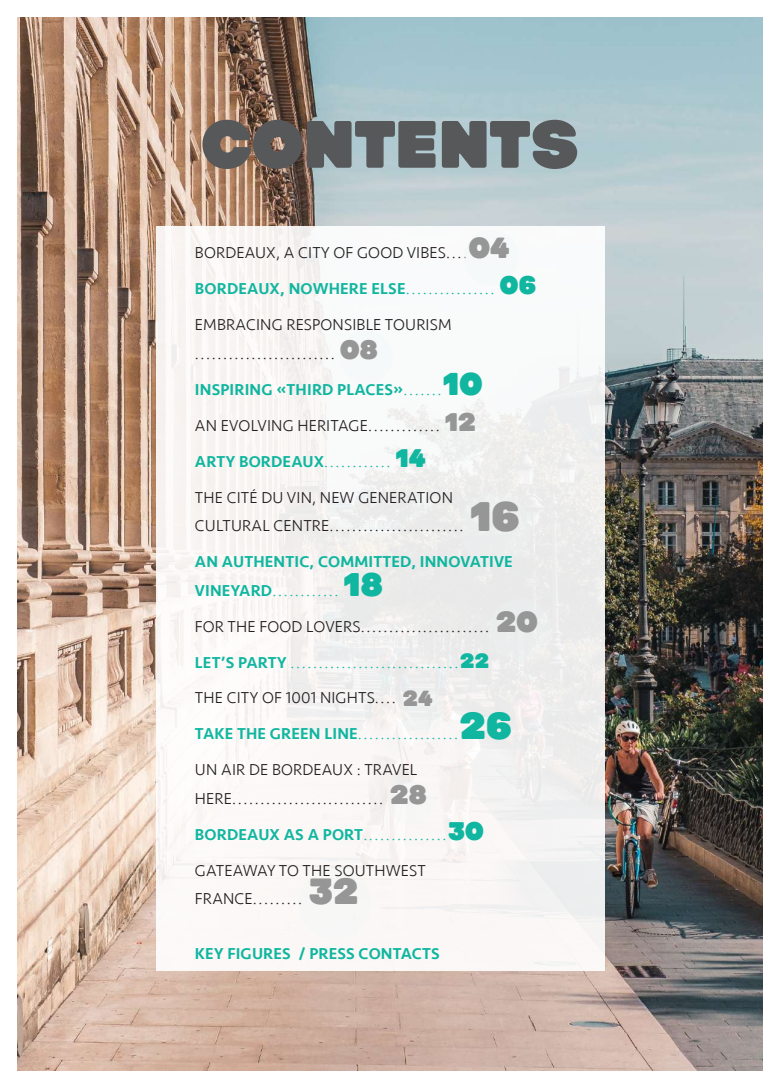
<style>
.page{position:relative;width:780px;height:1088px;background:#fff}
.page>*{position:absolute;margin:0;border:0;box-sizing:border-box;transform-origin:0 0}
.t1{font:700 68.75px "Hammer";letter-spacing:-.01em;color:#57585a}
.t2{font:700 42.5px "Hammer";color:#969696}
.t3{font:700 38.75px "Hammer";color:#10b6a0}
.t4{font:700 37.5px "Hammer";color:#969696}
.t5{font:300 16.25px/28.8px "Seravek";letter-spacing:.01em;color:#231f20}
.t6{font:500 16.25px/28.8px "Seravek";letter-spacing:.01em;color:#10b6a0}
.t7{font:300 16.25px "Seravek";color:#10b6a0}
.s1{color:#969696}
.s2{font-family:"Hammer";font-weight:700;font-size:30px;color:#969696}
.s3{font-weight:300}
.s4{font-family:"Hammer";font-weight:700;font-size:26.25px}
.s5{font-family:"Hammer";font-weight:700;font-size:27.5px;color:#969696}
.s6{font-family:"Hammer";font-weight:700;font-size:32.5px}
.s7{font-family:"Hammer";font-weight:700;font-size:26.25px;color:#969696}
.s8{font-family:"Hammer";font-weight:700;font-size:33.75px}
.s9{font-weight:500}
.s10{font-family:"Hammer";font-weight:700;font-size:21.25px}
.s11{font-family:"Hammer";font-weight:700;font-size:22.5px;color:#969696}
</style>
<div class="page">
<img style="left:18px;top:18px;width:744px;height:1052px">
<div style="left:156px;top:227px;width:448px;height:744px;background:linear-gradient(to right,#fbf8f6,#f0f1f1)"></div>
<h1 class="t1" style="left:201px;top:108px;width:378px">CONTENTS</h1>
<p class="t5" style="left:195px;top:238px;width:316px">BORDEAUX, A CITY OF GOOD VIBES...<span class="s1">.</span><span class="s2">04</span></p>
<p class="t6" style="left:195px;top:274px;width:342px">BORDEAUX, NOWHERE ELSE<span class="s3">................</span> <span class="s4">06</span></p>
<p class="t5" style="left:195px;top:310px;width:258px;line-height:29.6px">EMBRACING RESPONSIBLE TOURISM ......................... <span class="s5">08</span></p>
<p class="t6" style="left:195px;top:375px;width:289px">INSPIRING «THIRD PLACES»<span class="s3">.......</span><span class="s6">10</span></p>
<p class="t5" style="left:195px;top:411px;width:282px">AN EVOLVING HERITAGE............. <span class="s7">12</span></p>
<p class="t6" style="left:195px;top:447px;width:232px">ARTY BORDEAUX<span class="s3">............</span> <span class="s4">14</span></p>
<p class="t5" style="left:195px;top:483px;width:270px">THE CITÉ DU VIN, NEW GENERATION<br>CULTURAL CENTRE........................</p>
<h2 class="t2" style="left:470px;top:494px;width:51px">16</h2>
<p class="t6" style="left:195px;top:547px;width:319px">AN AUTHENTIC, COMMITTED, INNOVATIVE<br>VINEYARD<span class="s3">............</span> <span class="s8">18</span></p>
<p class="t5" style="left:195px;top:612px;width:344px">FOR THE FOOD LOVERS....................... <span class="s2">20</span></p>
<p class="t7" style="left:195px;top:652px;width:295px"><span class="s9">LET’S PARTY</span> ..............................<span class="s10">22</span></p>
<p class="t5" style="left:195px;top:684px;width:239px">THE CITY OF 1001 NIGHTS.... <span class="s11">24</span></p>
<p class="t7" style="left:195px;top:724px;width:264px"><span class="s9">TAKE THE GREEN LINE</span>..................</p>
<h3 class="t3" style="left:459px;top:706px;width:53px">26</h3>
<p class="t5" style="left:195px;top:755px;width:233px">UN AIR DE BORDEAUX : TRAVEL<br>HERE........................... <span class="s5">28</span></p>
<p class="t6" style="left:195px;top:820px;width:290px">BORDEAUX AS A PORT<span class="s3">...............</span><span class="s4">30</span></p>
<p class="t5" style="left:195px;top:856px;width:232px">GATEAWAY TO THE SOUTHWEST<br>FRANCE.........</p>
<h3 class="t4" style="left:309px;top:872px;width:51px">32</h3>
<p class="t6" style="left:195px;top:939px;width:246px">KEY FIGURES / PRESS CONTACTS</p>
</div>
